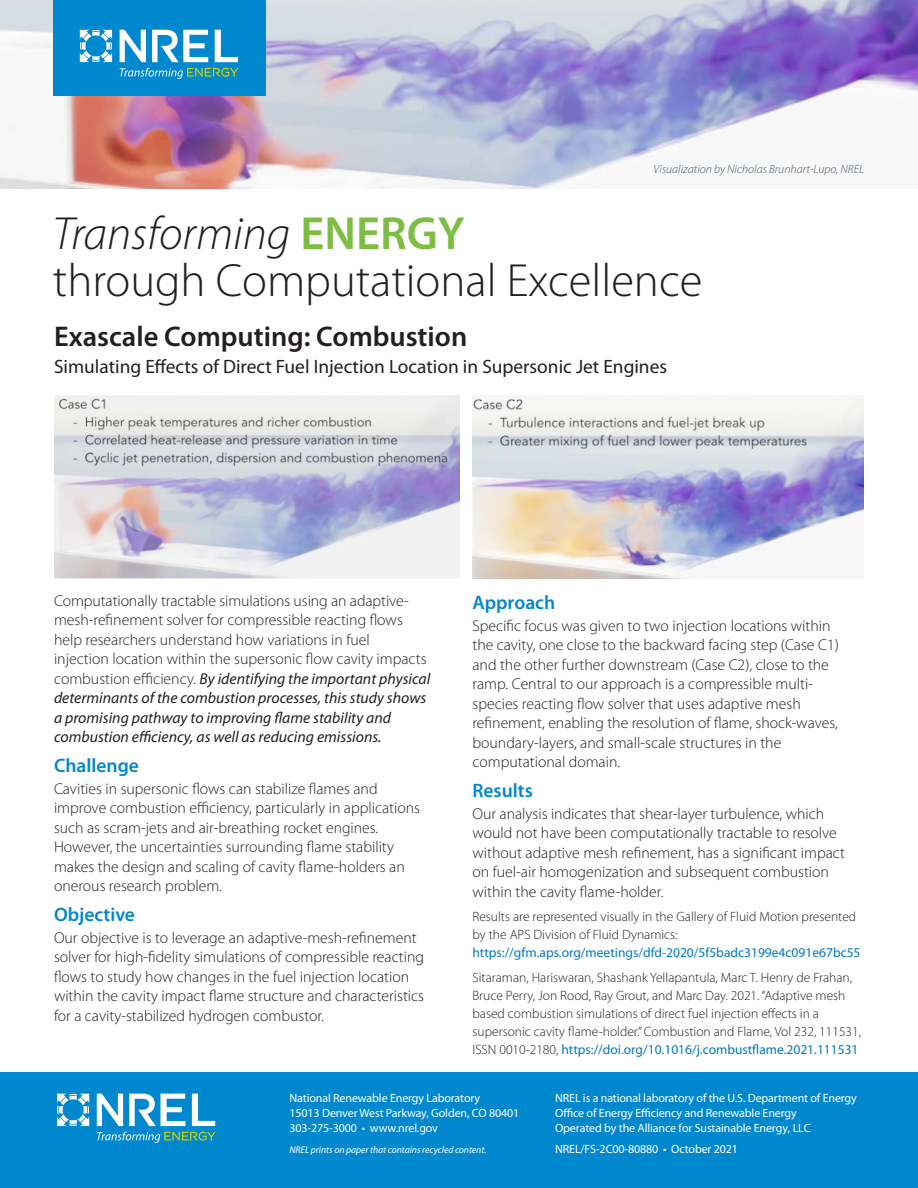
<style>
.page{position:relative;width:918px;height:1188px;background:#fff}
.page>*{position:absolute;margin:0;border:0;box-sizing:border-box;transform-origin:0 0}
.Big_title{font:300 46.65px/46.8px "Myriad Pro";color:#231f20}
.t1{font:600 28.5px "Myriad Pro";color:#231f20}
.t2{font:600 19.5px "Myriad Pro";color:#0088ce}
.t3{font:19.35px "Myriad Pro";color:#231f20}
.Body_L1{font:300 15.75px/19.5px "Myriad Pro";color:#231f20}
.Body_L1-2{font:300 13.5px/18px "Myriad Pro";color:#231f20}
.Boilerplate{font:12px/15px "Myriad Pro";letter-spacing:-.01em;color:#fff}
.Image_Credit{font:italic 300 12px "Myriad Pro";color:#475865}
.Recycled_Content{font:italic 9.75px "Myriad Pro";letter-spacing:-.01em;color:#fff}
.s1{font-style:italic}
.s2{font-weight:600;color:#7cbd42}
.s3{font-weight:400;font-style:italic}
.s4{font-weight:400;color:#0079c2}
</style>
<div class="page">
<img style="left:54px;top:395px;width:406px;height:183px">
<img style="left:472px;top:396px;width:392px;height:182px">
<img style="left:0;top:0;width:918px;height:189px">
<div style="left:53px;top:0;width:213px;height:95px;background:#0088ce"></div>
<svg style="left:80px;top:30px;width:32px;height:32px"></svg>
<svg style="left:120px;top:30px;width:26px;height:32px"></svg>
<svg style="left:152px;top:30px;width:56px;height:32px"></svg>
<svg style="left:215px;top:30px;width:23px;height:32px"></svg>
<svg style="left:120px;top:68px;width:118px;height:11px"></svg>
<div style="left:0;top:1072px;width:918px;height:116px;background:#0088ce"></div>
<svg style="left:57px;top:1094px;width:32px;height:32px"></svg>
<svg style="left:97px;top:1094px;width:26px;height:32px"></svg>
<svg style="left:129px;top:1094px;width:56px;height:32px"></svg>
<svg style="left:192px;top:1094px;width:23px;height:32px"></svg>
<svg style="left:97px;top:1132px;width:119px;height:11px"></svg>
<p class="Image_Credit" style="left:654px;top:163px;width:212px">Visualization by Nicholas Brunhart-Lupo, NREL</p>
<p class="Big_title" style="left:53px;top:211px;width:651px"><span class="s1">Transforming</span> <span class="s2">ENERGY<br></span>through Computational Excellence</p>
<p class="t1" style="left:54px;top:321px;width:415px">Exascale Computing: Combustion</p>
<p class="t3" style="left:54px;top:356px;width:615px">Simulating Effects of Direct Fuel Injection Location in Supersonic Jet Engines</p>
<p class="Body_L1" style="left:54px;top:591px;width:378px">Computationally tractable simulations using an adaptive&shy;mesh-refinement solver for compressible reacting flows help researchers understand how variations in fuel<br>injection location within the supersonic flow cavity impacts combustion efficiency. <span class="s3">By identifying the important physical determinants of the combustion processes, this study shows a promising pathway to improving flame stability and combustion efficiency, as well as reducing emissions.</span></p>
<h1 class="t2" style="left:54px;top:754px;width:87px">Challenge</h1>
<p class="Body_L1" style="left:54px;top:779px;width:368px">Cavities in supersonic flows can stabilize flames and improve combustion efficiency, particularly in applications such as scram-jets and air-breathing rocket engines.<br>However, the uncertainties surrounding flame stability makes the design and scaling of cavity flame-holders an onerous research problem.</p>
<h1 class="t2" style="left:54px;top:903px;width:83px">Objective</h1>
<p class="Body_L1" style="left:54px;top:928px;width:372px">Our objective is to leverage an adaptive-mesh-refinement solver for high-fidelity simulations of compressible reacting flows to study how changes in the fuel injection location within the cavity impact flame structure and characteristics for a cavity-stabilized hydrogen combustor.</p>
<h1 class="t2" style="left:472px;top:591px;width:84px">Approach</h1>
<p class="Body_L1" style="left:472px;top:616px;width:368px">Specific focus was given to two injection locations within the cavity, one close to the backward facing step (Case C1) and the other further downstream (Case C2), close to the ramp. Central to our approach is a compressible multi&shy;species reacting flow solver that uses adaptive mesh refinement, enabling the resolution of flame, shock-waves, boundary-layers, and small-scale structures in the computational domain.</p>
<h1 class="t2" style="left:472px;top:779px;width:62px">Results</h1>
<p class="Body_L1" style="left:472px;top:804px;width:374px">Our analysis indicates that shear-layer turbulence, which would not have been computationally tractable to resolve without adaptive mesh refinement, has a significant impact on fuel-air homogenization and subsequent combustion within the cavity flame-holder.</p>
<p class="Body_L1-2" style="left:472px;top:908px;width:390px">Results are represented visually in the Gallery of Fluid Motion presented by the APS Division of Fluid Dynamics: <span class="s4">https://gfm.aps.org/meetings/dfd-2020/5f5badc3199e4c091e67bc55</span></p>
<p class="Body_L1-2" style="left:472px;top:968px;width:390px">Sitaraman, Hariswaran, Shashank Yellapantula, Marc T. Henry de Frahan, Bruce Perry, Jon Rood, Ray Grout, and Marc Day. 2021. “Adaptive mesh based combustion simulations of direct fuel injection effects in a supersonic cavity flame-holder.” Combustion and Flame, Vol 232, 111531, ISSN 0010-2180, <span class="s4">https://doi.org/10.1016/j.combustflame.2021.111531</span></p>
<p class="Boilerplate" style="left:290px;top:1090px;width:231px">National Renewable Energy Laboratory<br>15013 Denver West Parkway, Golden, CO 80401<br>303-275-3000 • www.nrel.gov</p>
<p class="Recycled_Content" style="left:290px;top:1144px;width:198px">NREL prints on paper that contains recycled content.</p>
<p class="Boilerplate" style="left:555px;top:1090px;width:303px">NREL is a national laboratory of the U.S. Department of Energy<br>Office of Energy Efficiency and Renewable Energy<br>Operated by the Alliance for Sustainable Energy, LLC</p>
<p class="Boilerplate" style="left:555px;top:1141px;width:184px">NREL/FS-2C00-80880 • October 2021</p>
</div>
